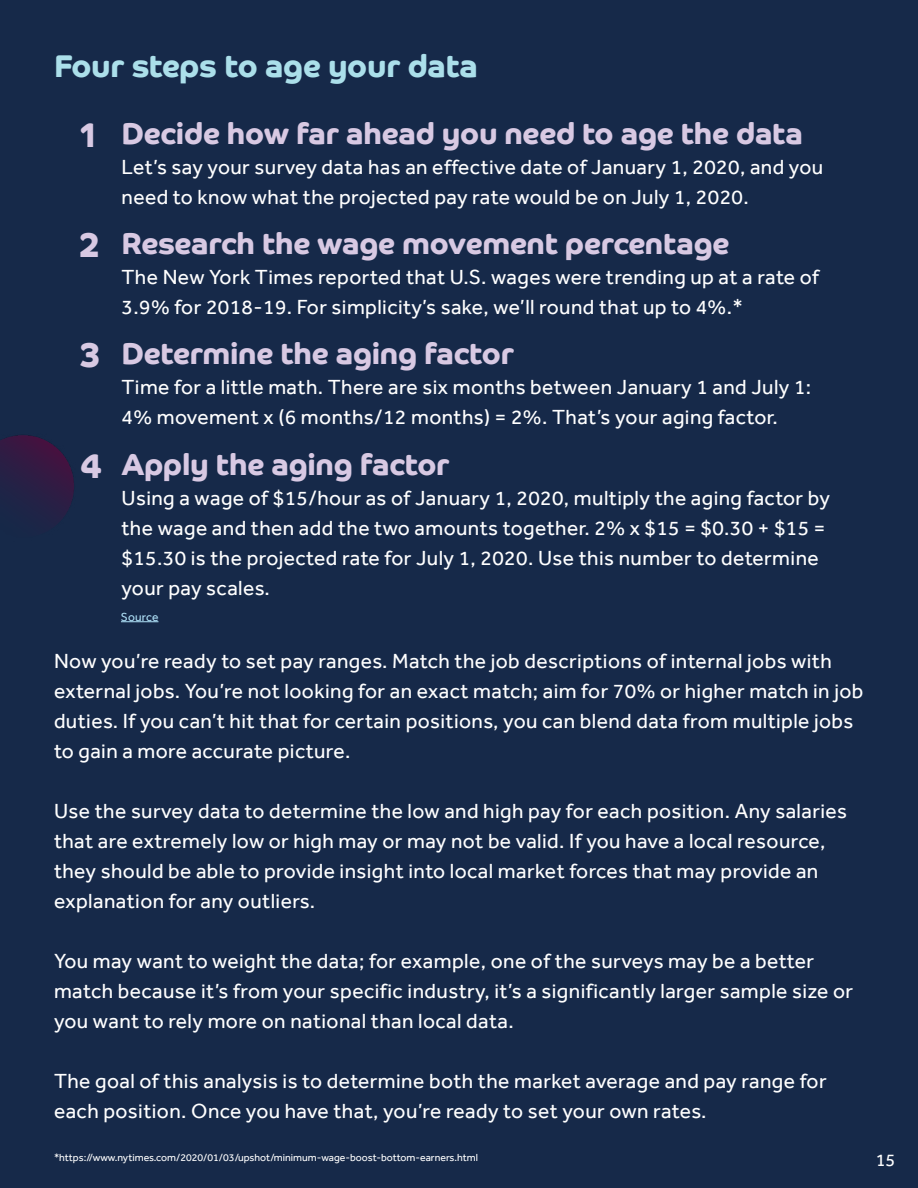
<style>
.page{position:relative;width:918px;height:1188px;background:#162949}
.page>*{position:absolute;margin:0;border:0;box-sizing:border-box;transform-origin:0 0}
.t1{font:700 34.5px "Co Headline";color:#d8c9e3}
.t2{font:700 31.5px "Co Headline";letter-spacing:-.005em;color:#abdfea}
.t3{font:700 30px "Co Headline";letter-spacing:-.005em;color:#d8c9e3}
.t4{font:21px/30px "Effra";letter-spacing:.02em;color:#fff}
.t5{font:18px "Effra";color:#fff}
.t6{font:12px "Effra";letter-spacing:.01em;color:#b1e3fa}
.t7{font:10.5px "Effra";color:#fff}
</style>
<div class="page">
<img style="left:0;top:435px;width:74px;height:90px">
<hr style="left:121px;top:621px;width:37px;height:1px;background:#b1e3fa">
<h2 class="t2" style="left:54px;top:48px;width:425px">Four steps to age your data</h2>
<h3 class="t3" style="left:122px;top:116px;width:683px">Decide how far ahead you need to age the data</h3>
<p class="t4" style="left:122px;top:152px;width:703px">Let’s say your survey data has an effective date of January 1, 2020, and you need to know what the projected pay rate would be on July 1, 2020.</p>
<h3 class="t3" style="left:122px;top:226px;width:609px">Research the wage movement percentage</h3>
<p class="t4" style="left:122px;top:262px;width:699px">The New York Times reported that U.S. wages were trending up at a rate of<br>3.9% for 2018-19. For simplicity’s sake, we’ll round that up to 4%.*</p>
<h3 class="t3" style="left:122px;top:337px;width:394px">Determine the aging factor</h3>
<p class="t4" style="left:122px;top:372px;width:691px">Time for a little math. There are six months between January 1 and July 1:<br>4% movement x (6 months/12 months) = 2%. That’s your aging factor.</p>
<h3 class="t3" style="left:122px;top:447px;width:329px">Apply the aging factor</h3>
<p class="t4" style="left:122px;top:482px;width:710px">Using a wage of $15/hour as of January 1, 2020, multiply the aging factor by the wage and then add the two amounts together. 2% x $15 = $0.30 + $15 = $15.30 is the projected rate for July 1, 2020. Use this number to determine your pay scales.</p>
<h1 class="t1" style="left:80px;top:115px;width:18px">1</h1>
<h1 class="t1" style="left:80px;top:225px;width:21px">2</h1>
<h1 class="t1" style="left:80px;top:335px;width:22px">3</h1>
<h1 class="t1" style="left:80px;top:446px;width:23px">4</h1>
<p class="t6" style="left:121px;top:609px;width:39px">Source</p>
<p class="t4" style="left:54px;top:646px;width:811px">Now you’re ready to set pay ranges. Match the job descriptions of internal jobs with external jobs. You’re not looking for an exact match; aim for 70% or higher match in job duties. If you can’t hit that for certain positions, you can blend data from multiple jobs to gain a more accurate picture.</p>
<p class="t4" style="left:54px;top:796px;width:795px">Use the survey data to determine the low and high pay for each position. Any salaries that are extremely low or high may or may not be valid. If you have a local resource, they should be able to provide insight into local market forces that may provide an explanation for any outliers.</p>
<p class="t4" style="left:54px;top:946px;width:801px">You may want to weight the data; for example, one of the surveys may be a better match because it’s from your specific industry, it’s a significantly larger sample size or you want to rely more on national than local data.</p>
<p class="t4" style="left:54px;top:1066px;width:774px">The goal of this analysis is to determine both the market average and pay range for each position. Once you have that, you’re ready to set your own rates.</p>
<p class="t7" style="left:54px;top:1152px;width:425px">*https://www.nytimes.com/2020/01/03/upshot/minimum-wage-boost-bottom-earners.html</p>
<p class="t5" style="left:876px;top:1149px;width:21px">15</p>
</div>
